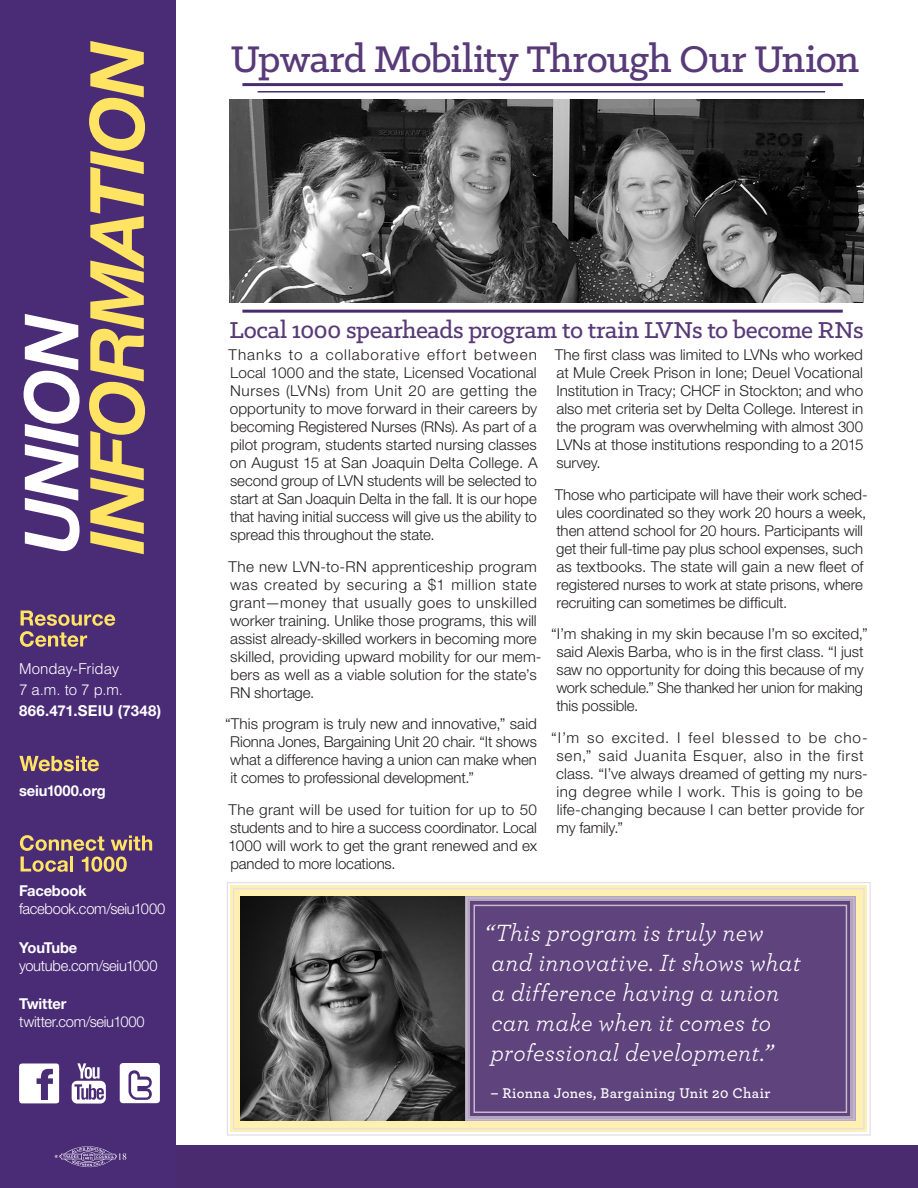
<style>
.page{position:relative;width:918px;height:1188px;background:#fff}
.page>*{position:absolute;margin:0;border:0;box-sizing:border-box;transform-origin:0 0}
.Body_Copy{font:500 42px "Klinic Slab";letter-spacing:-.02em;color:#583a78}
.Body_Copy-2{font:500 26.1px "Klinic Slab";letter-spacing:-.015em;color:#583a78}
.PullQuote{font:italic 24.6px/30.2px "Archer";letter-spacing:.01em;color:#fff}
.Body_Copy-3{font:300 15px/18px "Helvetica Neue LT Std";color:#231f20;text-align:justify}
.Body_Copy-4{font:300 15px/18px "Helvetica Neue LT Std";letter-spacing:.03em;color:#231f20}
.t1{font:300 15px "Helvetica Neue LT Std";letter-spacing:-.02em;color:#fff}
.t2{font:700 15px "Helvetica Neue LT Std";letter-spacing:-.01em;color:#fff}
.t3{font:300 15px/21px "Helvetica";letter-spacing:-.01em;color:#fff}
.t4{font:700 15px "Helvetica Neue LT Std";letter-spacing:.015em;color:#fff}
.t5{font:700 15px "Helvetica Neue LT Std";letter-spacing:-.05em;color:#fff}
.PullQuote-2{font:600 14.85px "Archer";letter-spacing:.025em;color:#fff}
</style>
<div class="page">
<div style="left:0;top:0;width:176px;height:1188px;background:#4a2b76"></div>
<svg style="left:89px;top:41px;width:56px;height:513px"></svg>
<svg style="left:24px;top:314px;width:56px;height:237px"></svg>
<svg style="left:20px;top:611px;width:95px;height:36px"></svg>
<svg style="left:19px;top:756px;width:80px;height:15px"></svg>
<svg style="left:20px;top:835px;width:132px;height:37px"></svg>
<svg style="left:120px;top:1063px;width:40px;height:40px;background:#ded8e6"></svg>
<svg style="left:72px;top:1063px;width:34px;height:41px"></svg>
<svg style="left:19px;top:1063px;width:40px;height:41px"></svg>
<svg style="left:55px;top:1146px;width:71px;height:22px"></svg>
<hr style="left:242px;top:83px;width:601px;height:3px;background:#4a2b70">
<hr style="left:242px;top:310px;width:601px;height:3px;background:#4a2b70">
<hr style="left:258px;top:91px;width:567px;height:2px;background:#4a2b70">
<div style="left:176px;top:1146px;width:742px;height:42px;background:#4a2b70"></div>
<svg style="left:227px;top:882px;width:644px;height:254px"></svg>
<div style="left:233px;top:888px;width:632px;height:241px;border:1px solid #e3dee8"></div>
<svg style="left:465px;top:897px;width:390px;height:224px;background:#654a81"></svg>
<div style="left:474px;top:905px;width:373px;height:208px;border:1px solid #c5bace"></div>
<img style="left:240px;top:896px;width:225px;height:225px">
<img style="left:230px;top:99px;width:634px;height:203px">
<p class="Body_Copy" style="left:231px;top:32px;width:630px">Upward Mobility Through Our Union</p>
<p class="t3" style="left:19px;top:657px;width:106px">Monday-Friday<br>7 a.m. to 7 p.m.</p>
<p class="t4" style="left:19px;top:702px;width:144px">866.471.SEIU (7348)</p>
<p class="t2" style="left:19px;top:781px;width:88px">seiu1000.org</p>
<p class="t2" style="left:19px;top:882px;width:69px">Facebook</p>
<p class="t1" style="left:19px;top:900px;width:148px">facebook.com/seiu1000</p>
<p class="t5" style="left:19px;top:938px;width:60px">YouTube</p>
<p class="t1" style="left:19px;top:956px;width:140px">youtube.com/seiu1000</p>
<p class="t2" style="left:19px;top:994px;width:49px">Twitter</p>
<p class="t1" style="left:19px;top:1012px;width:127px">twitter.com/seiu1000</p>
<p class="Body_Copy-2" style="left:230px;top:313px;width:636px">Local 1000 spearheads program to train LVNs to become RNs</p>
<p class="Body_Copy-3" style="left:229px;top:345px;width:311px">Thanks to a collaborative effort between Local 1000 and the state, Licensed Vocational Nurses (LVNs) from Unit 20 are getting the opportunity to move forward in their careers by becoming Registered Nurses (RNs). As part of a pilot program, students started nursing classes on August 15 at San Joaquin Delta College. A second group of LVN students will be selected to start at San Joaquin Delta in the fall. It is our hope that having initial success will give us the ability to spread this throughout the state.</p>
<p class="Body_Copy-3" style="left:229px;top:557px;width:315px;text-align:left">The new LVN-to-RN apprenticeship program was created by securing a $1 million state grant—money that usually goes to unskilled worker training. Unlike those programs, this will assist already-skilled workers in becoming more skilled, providing upward mobility for our mem&shy;bers as well as a viable solution for the state’s RN shortage.</p>
<p class="Body_Copy-3" style="left:230px;top:714px;width:308px;text-indent:-5px">“This program is truly new and innovative,” said Rionna Jones, Bargaining Unit 20 chair. “It shows what a difference having a union can make when it comes to professional development.”</p>
<p class="Body_Copy-3" style="left:228px;top:800px;width:311px">The grant will be used for tuition for up to 50 students and to hire a success coordinator. Local 1000 will work to get the grant renewed and ex panded to more locations.</p>
<p class="Body_Copy-3" style="left:555px;top:345px;width:310px">The first class was limited to LVNs who worked at Mule Creek Prison in Ione; Deuel Vocational Institution in Tracy; CHCF in Stockton; and who also met criteria set by Delta College. Interest in the program was overwhelming with almost 300<br>LVNs at those institutions responding to a 2015 survey.</p>
<p class="Body_Copy-3" style="left:555px;top:485px;width:314px;text-align:left">Those who participate will have their work sched&shy;ules coordinated so they work 20 hours a week, then attend school for 20 hours. Participants will get their full-time pay plus school expenses, such as textbooks. The state will gain a new fleet of registered nurses to work at state prisons, where recruiting can sometimes be difficult.</p>
<p class="Body_Copy-3" style="left:556px;top:624px;width:313px;text-align:left;text-indent:-5px">“I’m shaking in my skin because I’m so excited,” said Alexis Barba, who is in the first class. “I just saw no opportunity for doing this because of my work schedule.” She thanked her union for making this possible.</p>
<p class="Body_Copy-4" style="left:556px;top:728px;width:313px;text-indent:-5px">“I’m so excited. I feel blessed to be cho&shy;sen,” said Juanita Esquer, also in the first class. “I’ve always dreamed of getting my nurs&shy;ing degree while I work. This is going to be life-changing because I can better provide for my family.”</p>
<p class="PullQuote" style="left:485px;top:916px;width:318px">“This program is truly new and innovative. It shows what a difference having a union can make when it comes to professional development.”</p>
<p class="PullQuote-2" style="left:491px;top:1082px;width:281px">– Rionna Jones, Bargaining Unit 20 Chair</p>
</div>
